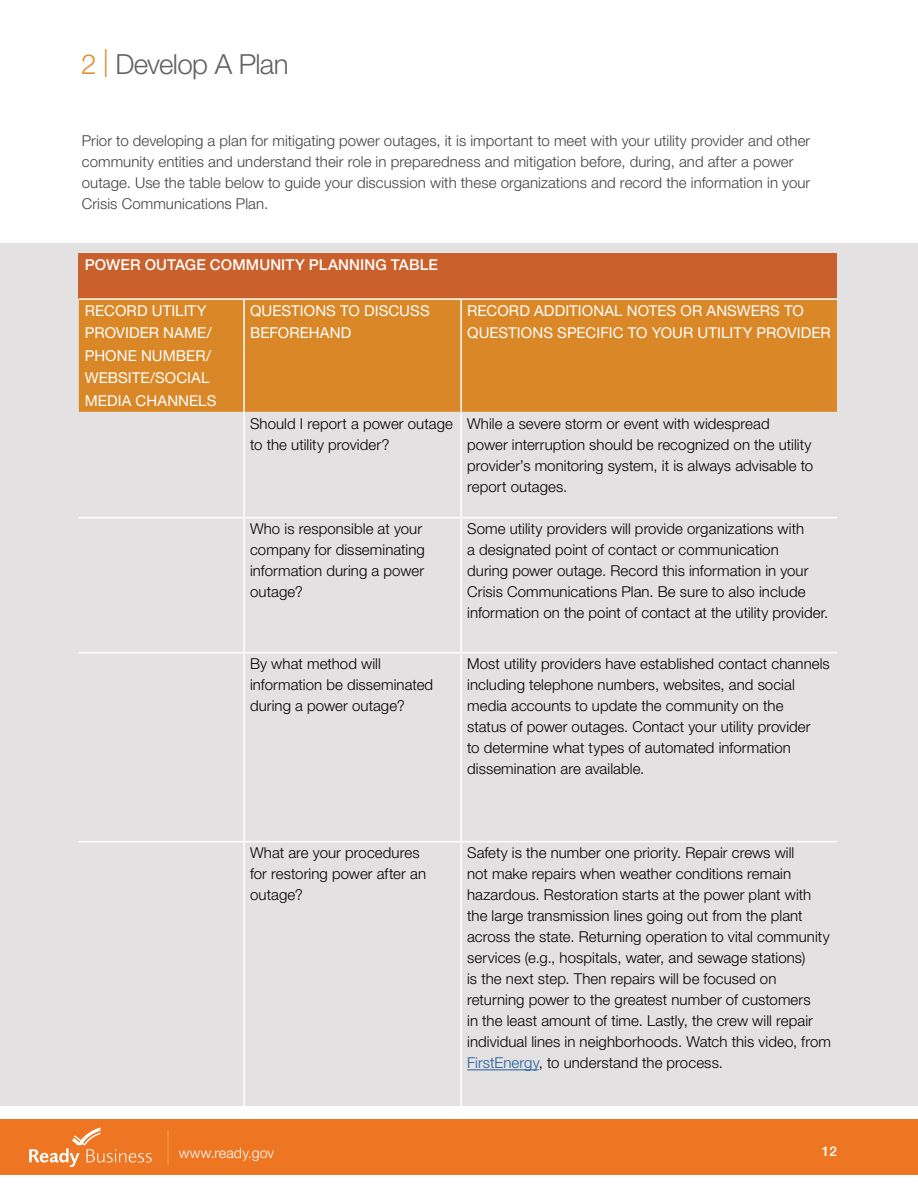
<style>
.page{position:relative;width:918px;height:1188px;background:#fff}
.page>*{position:absolute;margin:0;border:0;box-sizing:border-box;transform-origin:0 0}
.t1{font:300 27.75px "Helvetica Neue LT Std";letter-spacing:-.025em;color:#626264}
.t2{font:300 15px/21px "Helvetica Neue LT Std";letter-spacing:.005em;color:#000}
.t3{font:300 15px/21px "Helvetica Neue LT Std";letter-spacing:.005em;color:#414042}
.t4{font:15px/22.5px "Helvetica Neue LT Std";letter-spacing:.005em;color:#fff}
.t5{font:500 15px "Helvetica Neue LT Std";letter-spacing:.01em;color:#fff}
.t6{font:300 14.25px "Helvetica Neue LT Std";letter-spacing:.01em;color:#fff}
.t7{font:500 13.5px "Helvetica Neue LT Std";color:#fff}
.s1{color:#de9138}
.s2{color:#215e9e}
</style>
<div class="page">
<div style="left:0;top:1119px;width:918px;height:55px;background:#ee7622"></div>
<svg style="left:29px;top:1128px;width:123px;height:39px"></svg>
<hr style="left:167px;top:1130px;width:2px;height:35px;background:#fff">
<div style="left:0;top:243px;width:918px;height:863px;background:#e3e1e1"></div>
<div style="left:79px;top:254px;width:758px;height:45px;background:#ca602b"></div>
<div style="left:79px;top:300px;width:758px;height:112px;background:#da8727"></div>
<hr style="left:243px;top:300px;width:2px;height:112px;background:#fff">
<hr style="left:460px;top:300px;width:2px;height:112px;background:#fff">
<hr style="left:243px;top:412px;width:2px;height:105px;background:#fff">
<hr style="left:460px;top:412px;width:2px;height:105px;background:#fff">
<hr style="left:243px;top:518px;width:2px;height:134px;background:#fff">
<hr style="left:460px;top:518px;width:2px;height:134px;background:#fff">
<hr style="left:243px;top:653px;width:2px;height:188px;background:#fff">
<hr style="left:460px;top:653px;width:2px;height:188px;background:#fff">
<hr style="left:79px;top:517px;width:165px;height:1px;background:#fff">
<hr style="left:244px;top:517px;width:217px;height:1px;background:#fff">
<hr style="left:461px;top:517px;width:376px;height:1px;background:#fff">
<hr style="left:79px;top:652px;width:165px;height:1px;background:#fff">
<hr style="left:244px;top:652px;width:217px;height:1px;background:#fff">
<hr style="left:461px;top:652px;width:376px;height:1px;background:#fff">
<hr style="left:243px;top:842px;width:2px;height:270px;background:#fff">
<hr style="left:460px;top:842px;width:2px;height:270px;background:#fff">
<hr style="left:79px;top:841px;width:165px;height:1px;background:#fff">
<hr style="left:244px;top:841px;width:217px;height:1px;background:#fff">
<hr style="left:461px;top:841px;width:376px;height:1px;background:#fff">
<hr style="left:79px;top:298px;width:165px;height:2px;background:#fff">
<hr style="left:244px;top:298px;width:217px;height:2px;background:#fff">
<hr style="left:461px;top:298px;width:376px;height:2px;background:#fff">
<hr style="left:467px;top:1069px;width:72px;height:1px;background:#215e9e">
<h3 class="t1" style="left:81px;top:47px;width:209px"><span class="s1">2 |</span> Develop A Plan</h3>
<p class="t3" style="left:82px;top:130px;width:730px">Prior to developing a plan for mitigating power outages, it is important to meet with your utility provider and other community entities and understand their role in preparedness and mitigation before, during, and after a power outage. Use the table below to guide your discussion with these organizations and record the information in your Crisis Communications Plan.</p>
<p class="t5" style="left:85px;top:256px;width:354px">POWER OUTAGE COMMUNITY PLANNING TABLE</p>
<p class="t4" style="left:85px;top:299px;width:133px">RECORD UTILITY<br>PROVIDER NAME/<br>PHONE NUMBER/<br>WEBSITE/SOCIAL<br>MEDIA CHANNELS</p>
<p class="t4" style="left:250px;top:299px;width:181px">QUESTIONS TO DISCUSS<br>BEFOREHAND</p>
<p class="t4" style="left:467px;top:299px;width:365px">RECORD ADDITIONAL NOTES OR ANSWERS TO<br>QUESTIONS SPECIFIC TO YOUR UTILITY PROVIDER</p>
<p class="t2" style="left:250px;top:412px;width:204px">Should I report a power outage to the utility provider?</p>
<p class="t2" style="left:467px;top:412px;width:348px">While a severe storm or event with widespread power interruption should be recognized on the utility provider’s monitoring system, it is always advisable to report outages.</p>
<p class="t2" style="left:250px;top:518px;width:176px">Who is responsible at your company for disseminating information during a power outage?</p>
<p class="t2" style="left:467px;top:518px;width:363px">Some utility providers will provide organizations with<br>a designated point of contact or communication<br>during power outage. Record this information in your Crisis Communications Plan. Be sure to also include information on the point of contact at the utility provider.</p>
<p class="t2" style="left:250px;top:653px;width:185px">By what method will information be disseminated during a power outage?</p>
<p class="t2" style="left:467px;top:653px;width:364px">Most utility providers have established contact channels including telephone numbers, websites, and social media accounts to update the community on the<br>status of power outages. Contact your utility provider<br>to determine what types of automated information dissemination are available.</p>
<p class="t2" style="left:250px;top:842px;width:178px">What are your procedures for restoring power after an outage?</p>
<p class="t2" style="left:467px;top:842px;width:365px">Safety is the number one priority. Repair crews will<br>not make repairs when weather conditions remain hazardous. Restoration starts at the power plant with the large transmission lines going out from the plant across the state. Returning operation to vital community services (e.g., hospitals, water, and sewage stations)<br>is the next step. Then repairs will be focused on returning power to the greatest number of customers<br>in the least amount of time. Lastly, the crew will repair individual lines in neighborhoods. Watch this video, from <span class="s2">FirstEnergy</span>, to understand the process.</p>
<p class="t6" style="left:179px;top:1144px;width:97px">www.ready.gov</p>
<p class="t7" style="left:822px;top:1144px;width:17px">12</p>
</div>
